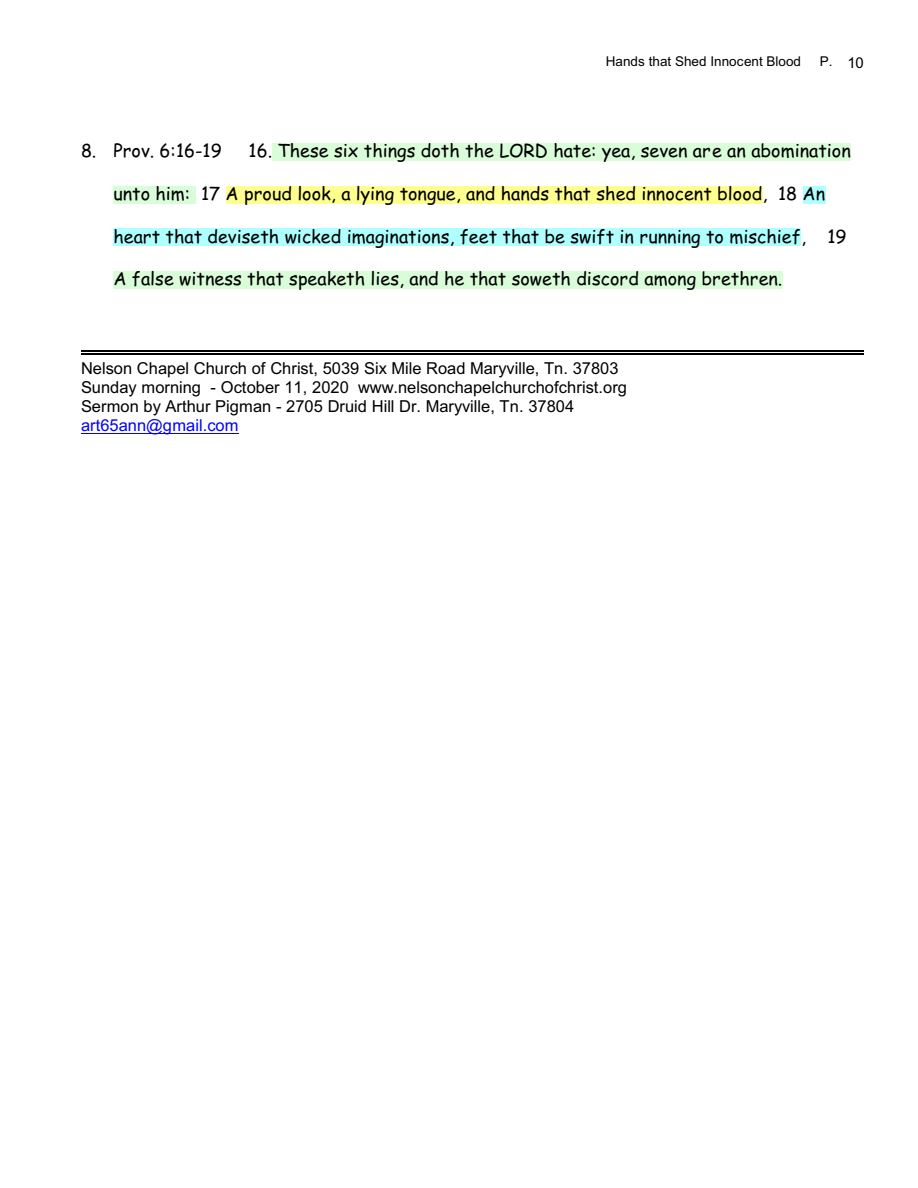
<style>
.page{position:relative;width:918px;height:1188px;background:#fff}
.page>*{position:absolute;margin:0;border:0;box-sizing:border-box;transform-origin:0 0}
.t1{font:18px "Comic Sans MS";color:#000}
.t2{font:16.5px/19px "Arial";color:#000}
.t3{font:16.5px "Arial";color:#00f}
.t4{font:13.5px "Arial";color:#000}
.s1{font-size:15px}
</style>
<div class="page">
<div style="left:273px;top:143px;width:578px;height:18px;background:#d9fcd9"></div>
<div style="left:113px;top:186px;width:83px;height:18px;background:#d9fcd9"></div>
<div style="left:226px;top:186px;width:537px;height:18px;background:#ffff8f"></div>
<div style="left:803px;top:186px;width:22px;height:18px;background:#b0ffff"></div>
<div style="left:113px;top:228px;width:688px;height:18px;background:#b0ffff"></div>
<div style="left:113px;top:271px;width:670px;height:18px;background:#d9fcd9"></div>
<hr style="left:81px;top:433px;width:158px;height:1px;background:#00f">
<hr style="left:81px;top:351px;width:783px;height:1px;background:#000">
<hr style="left:81px;top:354px;width:783px;height:1px;background:#000">
<p class="t4" style="left:606px;top:57px;width:197px">Hands that Shed Innocent Blood</p>
<p class="t4" style="left:820px;top:57px;width:46px">P. <span class="s1">10</span></p>
<p class="t1" style="left:81px;top:143px;width:142px">8. Prov. 6:16-19</p>
<p class="t1" style="left:249px;top:143px;width:604px">16. These six things doth the LORD hate: yea, seven are an abomination</p>
<p class="t1" style="left:113px;top:186px;width:713px">unto him: 17 A proud look, a lying tongue, and hands that shed innocent blood, 18 An</p>
<p class="t1" style="left:113px;top:228px;width:735px">heart that deviseth wicked imaginations, feet that be swift in running to mischief, 19</p>
<p class="t1" style="left:113px;top:271px;width:671px">A false witness that speaketh lies, and he that soweth discord among brethren.</p>
<p class="t2" style="left:81px;top:360px;width:548px">Nelson Chapel Church of Christ, 5039 Six Mile Road Maryville, Tn. 37803<br>Sunday morning - October 11, 2020 www.nelsonchapelchurchofchrist.org<br>Sermon by Arthur Pigman - 2705 Druid Hill Dr. Maryville, Tn. 37804</p>
<p class="t3" style="left:81px;top:419px;width:159px">art65ann@gmail.com</p>
</div>
